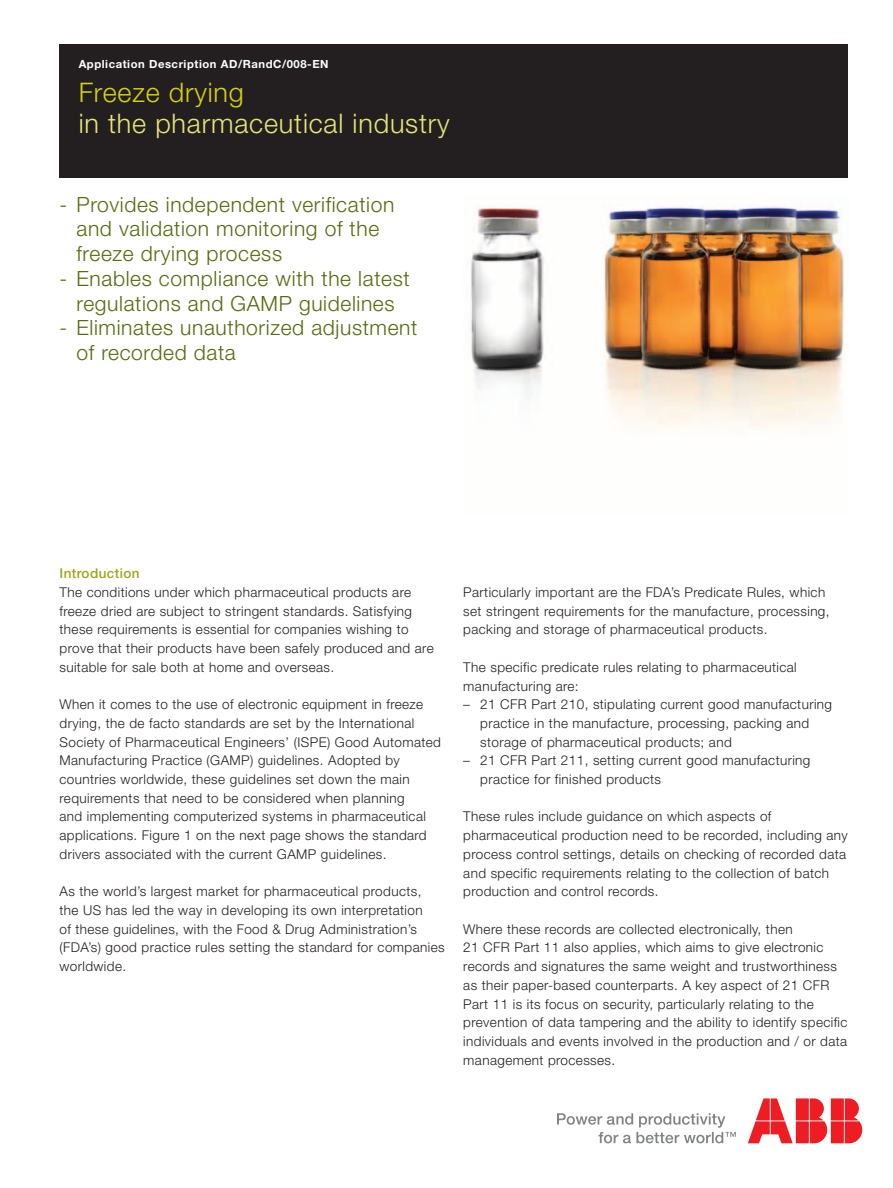
<style>
.page{position:relative;width:893px;height:1188px;background:#fff}
.page>*{position:absolute;margin:0;border:0;box-sizing:border-box;transform-origin:0 0}
.t1{font:300 27px "Helvetica Neue";letter-spacing:.03em;color:#e4e678}
.t2{font:300 27px "Helvetica Neue";letter-spacing:.03em;color:#d4d110}
.t3{font:300 21px/24.8px "Helvetica Neue";letter-spacing:.03em;color:#556b0e}
.t4{font:300 13.5px/18.8px "Helvetica Neue";letter-spacing:.03em;color:#231f20}
.t5{font:500 13.5px "Helvetica Neue";letter-spacing:.03em;color:#9ea615}
.t6{font:700 11.25px "Helvetica Neue";letter-spacing:.05em;color:#fff}
</style>
<div class="page">
<svg style="left:557px;top:1113px;width:179px;height:30px"></svg>
<svg style="left:748px;top:1098px;width:114px;height:45px"></svg>
<img style="left:470px;top:205px;width:374px;height:224px">
<div style="left:60px;top:45px;width:788px;height:133px;background:#231f20"></div>
<p class="t6" style="left:79px;top:57px;width:251px">Application Description AD/RandC/008-EN</p>
<p class="t2" style="left:79px;top:75px;width:167px">Freeze drying</p>
<p class="t1" style="left:79px;top:107px;width:373px">in the pharmaceutical industry</p>
<p class="t3" style="left:77px;top:191px;width:319px;text-indent:-17px">- Provides independent verification and validation monitoring of the freeze drying process</p>
<p class="t3" style="left:60px;top:266px;width:352px;text-align:center">- Enables compliance with the latest regulations and GAMP guidelines</p>
<p class="t3" style="left:77px;top:315px;width:342px;text-indent:-17px">- Eliminates unauthorized adjustment of recorded data</p>
<p class="t5" style="left:60px;top:565px;width:81px">Introduction</p>
<p class="t4" style="left:60px;top:582px;width:376px">The conditions under which pharmaceutical products are freeze dried are subject to stringent standards. Satisfying these requirements is essential for companies wishing to prove that their products have been safely produced and are suitable for sale both at home and overseas.</p>
<p class="t4" style="left:60px;top:695px;width:383px">When it comes to the use of electronic equipment in freeze drying, the de facto standards are set by the International Society of Pharmaceutical Engineers’ (ISPE) Good Automated Manufacturing Practice (GAMP) guidelines. Adopted by countries worldwide, these guidelines set down the main requirements that need to be considered when planning<br>and implementing computerized systems in pharmaceutical applications. Figure 1 on the next page shows the standard drivers associated with the current GAMP guidelines.</p>
<p class="t4" style="left:60px;top:882px;width:365px">As the world’s largest market for pharmaceutical products, the US has led the way in developing its own interpretation</p>
<p class="t4" style="left:60px;top:919px;width:387px">of these guidelines, with the Food &amp; Drug Administration’s (FDA’s) good practice rules setting the standard for companies worldwide.</p>
<p class="t4" style="left:463px;top:582px;width:368px">Particularly important are the FDA’s Predicate Rules, which set stringent requirements for the manufacture, processing, packing and storage of pharmaceutical products.</p>
<p class="t4" style="left:463px;top:657px;width:335px">The specific predicate rules relating to pharmaceutical manufacturing are:</p>
<p class="t4" style="left:480px;top:695px;width:353px;text-indent:-17px">– 21 CFR Part 210, stipulating current good manufacturing practice in the manufacture, processing, packing and storage of pharmaceutical products; and</p>
<p class="t4" style="left:480px;top:751px;width:332px;text-indent:-17px">– 21 CFR Part 211, setting current good manufacturing practice for finished products</p>
<p class="t4" style="left:463px;top:807px;width:386px">These rules include guidance on which aspects of pharmaceutical production need to be recorded, including any process control settings, details on checking of recorded data and specific requirements relating to the collection of batch production and control records.</p>
<p class="t4" style="left:463px;top:919px;width:386px">Where these records are collected electronically, then<br>21 CFR Part 11 also applies, which aims to give electronic records and signatures the same weight and trustworthiness as their paper-based counterparts. A key aspect of 21 CFR Part 11 is its focus on security, particularly relating to the prevention of data tampering and the ability to identify specific individuals and events involved in the production and / or data management processes.</p>
</div>
